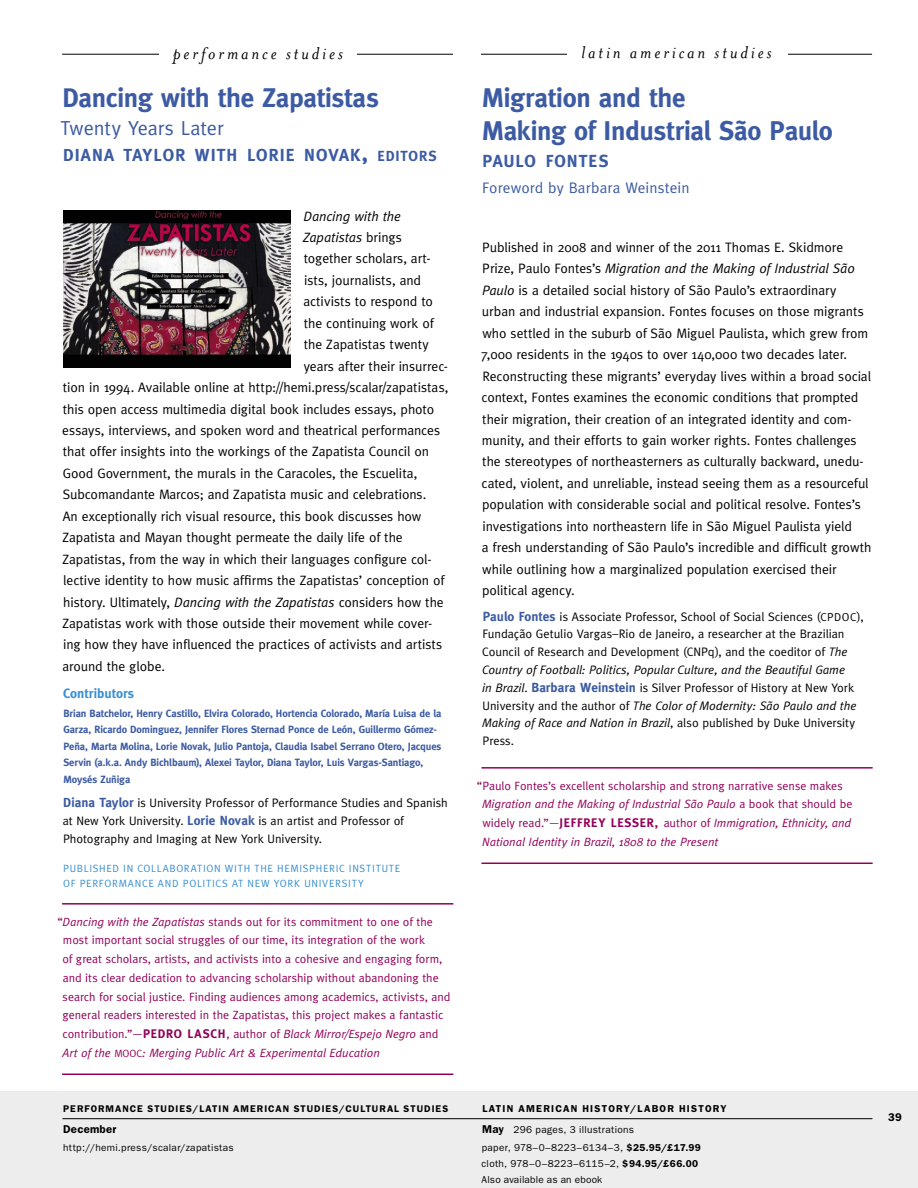
<style>
.page{position:relative;width:918px;height:1188px;background:#fff}
.page>*{position:absolute;margin:0;border:0;box-sizing:border-box;transform-origin:0 0}
.t1{font:700 27px/33px "Meta";letter-spacing:-.01em;color:#3c5ba3}
.t2{font:20.25px "Meta";color:#3c5ba3}
.t3{font:italic 19.5px "Mrs Eaves";letter-spacing:.15em;color:#000}
.t4{font:700 17.4px "Meta";letter-spacing:.06em;color:#3c5ba3}
.t5{font:15.3px "Meta";letter-spacing:.005em;color:#3c5ba3}
.t6{font:13.65px/21.5px "Meta";letter-spacing:-.005em;color:#000}
.t7{font:italic 13.65px "Meta";letter-spacing:-.005em;color:#000}
.t8{font:700 13.5px "Meta";color:#398fd1}
.t9{font:12.3px/17.7px "Meta";color:#000}
.t10{font:12px/18.8px "Meta";color:#92005a}
.t11{font:italic 12px/18.8px "Meta";letter-spacing:-.005em;color:#92005a}
.t12{font:600 11.4px "Franklin Gothic";letter-spacing:.02em;color:#000}
.t13{font:600 11.25px "Franklin Gothic";color:#000}
.t14{font:700 10.5px/16.5px "Meta";letter-spacing:-.01em;color:#3c5ba3}
.t15{font:10.5px/15px "Meta";letter-spacing:.065em;color:#398fd1}
.t16{font:10.05px/15.9px "Franklin Gothic";letter-spacing:.025em;color:#000}
.t17{font:600 10.05px/21.6px "Franklin Gothic";letter-spacing:.12em;color:#000}
.t18{font:600 9.75px "Franklin Gothic";letter-spacing:.105em;color:#000}
.s1{font-size:23.25px}
.s2{font-size:14.7px}
.s3{font-style:normal}
.s4{font-style:italic}
.s5{font-weight:700;font-size:13.2px;color:#3c5ba3}
.s6{font-weight:700;font-size:12.45px}
.s7{font-size:10.5px}
.s8{font-size:11.55px}
.s9{font-weight:700;font-style:normal;font-size:12.45px}
.s10{font-size:11.4px}
.s11{font-weight:400}
.s12{font-weight:600}
</style>
<div class="page">
<div style="left:0;top:1091px;width:14px;height:97px;background:#ededed"></div>
<div style="left:14px;top:1091px;width:904px;height:97px;background:#ededed"></div>
<hr style="left:62px;top:54px;width:810px;height:1px;background:#000">
<hr style="left:62px;top:1118px;width:810px;height:1px;background:#000">
<div style="left:567px;top:36px;width:221px;height:36px;background:#fff"></div>
<hr style="left:482px;top:767px;width:391px;height:2px;background:#92005a">
<hr style="left:482px;top:863px;width:391px;height:1px;background:#92005a">
<hr style="left:62px;top:903px;width:391px;height:2px;background:#92005a">
<hr style="left:62px;top:1074px;width:391px;height:1px;background:#92005a">
<img style="left:64px;top:210px;width:226px;height:158px">
<div style="left:159px;top:37px;width:197px;height:36px;background:#fff"></div>
<div style="left:453px;top:43px;width:28px;height:36px;background:#fff"></div>
<p class="t3" style="left:173px;top:43px;width:171px">performance studies</p>
<p class="t1" style="left:63px;top:81px;width:318px">Dancing with the Zapatistas</p>
<p class="t2" style="left:61px;top:117px;width:164px">Twenty Years Later</p>
<p class="t4" style="left:63px;top:145px;width:375px">DIANA TAYLOR WITH LORIE NOVAK<span class="s1">,</span> <span class="s2">EDITORS</span></p>
<p class="t7" style="left:304px;top:208px;width:99px">Dancing with the</p>
<p class="t7" style="left:303px;top:229px;width:100px">Zapatistas <span class="s3">brings</span></p>
<p class="t6" style="left:304px;top:248px;width:128px">together scholars, art-</p>
<p class="t6" style="left:304px;top:269px;width:119px">ists, journalists, and</p>
<p class="t6" style="left:303px;top:291px;width:131px">activists to respond to</p>
<p class="t6" style="left:304px;top:312px;width:131px">the continuing work of</p>
<p class="t6" style="left:304px;top:334px;width:127px">the Zapatistas twenty</p>
<p class="t6" style="left:304px;top:355px;width:146px">years after their insurrec-</p>
<p class="t6" style="left:63px;top:376px;width:387px">tion in 1994. Available online at http://hemi.press/scalar/zapatistas,</p>
<p class="t6" style="left:63px;top:398px;width:373px">this open access multimedia digital book includes essays, photo</p>
<p class="t6" style="left:62px;top:419px;width:379px">essays, interviews, and spoken word and theatrical performances</p>
<p class="t6" style="left:63px;top:441px;width:368px">that offer insights into the workings of the Zapatista Council on</p>
<p class="t6" style="left:63px;top:462px;width:356px">Good Government, the murals in the Caracoles, the Escuelita,</p>
<p class="t6" style="left:63px;top:484px;width:365px">Subcomandante Marcos; and Zapatista music and celebrations.</p>
<p class="t6" style="left:63px;top:505px;width:360px">An exceptionally rich visual resource, this book discusses how</p>
<p class="t6" style="left:62px;top:527px;width:342px">Zapatista and Mayan thought permeate the daily life of the</p>
<p class="t6" style="left:62px;top:548px;width:371px">Zapatistas, from the way in which their languages configure col-</p>
<p class="t6" style="left:63px;top:569px;width:383px">lective identity to how music affirms the Zapatistas’ conception of</p>
<p class="t6" style="left:63px;top:591px;width:382px">history. Ultimately, <span class="s4">Dancing with the Zapatistas</span> considers how the</p>
<p class="t6" style="left:62px;top:612px;width:371px">Zapatistas work with those outside their movement while cover-</p>
<p class="t6" style="left:63px;top:634px;width:381px">ing how they have influenced the practices of activists and artists</p>
<p class="t6" style="left:62px;top:655px;width:104px">around the globe.</p>
<p class="t8" style="left:63px;top:686px;width:73px">Contributors</p>
<p class="t14" style="left:63px;top:705px;width:380px">Brian Batchelor, Henry Castillo, Elvira Colorado, Hortencia Colorado, María Luisa de la Garza, Ricardo Dominguez, Jennifer Flores Sternad Ponce de León, Guillermo Gómez-Peña, Marta Molina, Lorie Novak, Julio Pantoja, Claudia Isabel Serrano Otero, Jacques Servin (a.k.a. Andy Bichlbaum), Alexei Taylor, Diana Taylor, Luis Vargas-Santiago, Moysés Zuñiga</p>
<p class="t9" style="left:63px;top:794px;width:387px"><span class="s5">Diana Taylor</span> is University Professor of Performance Studies and Spanish at New York University. <span class="s5">Lorie Novak</span> is an artist and Professor of<br>Photography and Imaging at New York University.</p>
<p class="t15" style="left:63px;top:861px;width:339px">PUBLISHED IN COLLABORATION WITH THE HEMISPHERIC INSTITUTE<br>OF PERFORMANCE AND POLITICS AT NEW YORK UNIVERSITY</p>
<p class="t10" style="left:63px;top:912px;width:389px;text-indent:-5px">“<span class="s4">Dancing with the Zapatistas</span> stands out for its commitment to one of the most important social struggles of our time, its integration of the work<br>of great scholars, artists, and activists into a cohesive and engaging form, and its clear dedication to advancing scholarship without abandoning the search for social justice. Finding audiences among academics, activists, and general readers interested in the Zapatistas, this project makes a fantastic contribution.”—<span class="s6">PEDRO LASCH</span>, author of <span class="s4">Black Mirror/Espejo Negro</span> and <span class="s4">Art of the</span> <span class="s7">MOOC</span><span class="s4">: Merging Public Art &amp; Experimental Education</span></p>
<p class="t18" style="left:63px;top:1103px;width:386px">PERFORMANCE STUDIES/LATIN AMERICAN STUDIES/CULTURAL STUDIES</p>
<p class="t12" style="left:63px;top:1123px;width:55px">December</p>
<p class="t16" style="left:63px;top:1140px;width:172px">http://hemi.press/scalar/zapatistas</p>
<p class="t3" style="left:582px;top:41px;width:191px">latin american studies</p>
<p class="t1" style="left:482px;top:81px;width:352px">Migration and the<br>Making of Industrial São Paulo</p>
<p class="t4" style="left:482px;top:151px;width:128px">PAULO FONTES</p>
<p class="t5" style="left:482px;top:179px;width:209px">Foreword by Barbara Weinstein</p>
<p class="t6" style="left:481px;top:236px;width:392px">Published in 2008 and winner of the 2011 Thomas E. Skidmore Prize, Paulo Fontes’s <span class="s4">Migration and the Making of Industrial São Paulo</span> is a detailed social history of São Paulo’s extraordinary urban and industrial expansion. Fontes focuses on those migrants who settled in the suburb of São Miguel Paulista, which grew from 7,000 residents in the 1940s to over 140,000 two decades later.<br>Reconstructing these migrants’ everyday lives within a broad social context, Fontes examines the economic conditions that prompted their migration, their creation of an integrated identity and com&shy;munity, and their efforts to gain worker rights. Fontes challenges the stereotypes of northeasterners as culturally backward, unedu&shy;cated, violent, and unreliable, instead seeing them as a resourceful population with considerable social and political resolve. Fontes’s investigations into northeastern life in São Miguel Paulista yield<br>a fresh understanding of São Paulo’s incredible and difficult growth while outlining how a marginalized population exercised their political agency.</p>
<p class="t9" style="left:482px;top:608px;width:383px"><span class="s5">Paulo Fontes</span> is Associate Professor, School of Social Sciences (<span class="s8">CPDOC</span>), Fundação Getulio Vargas–Rio de Janeiro, a researcher at the Brazilian Council of Research and Development (CNPq), and the coeditor of <span class="s4">The Country of Football: Politics, Popular Culture, and the Beautiful Game<br>in Brazil</span>. <span class="s5">Barbara Weinstein</span> is Silver Professor of History at New York University and the author of <span class="s4">The Color of Modernity: São Paulo and the Making of Race and Nation in Brazil</span>, also published by Duke University Press.</p>
<p class="t11" style="left:482px;top:776px;width:372px;text-indent:-5px"><span class="s3">“Paulo Fontes’s excellent scholarship and strong narrative sense makes </span>Migration and the Making of Industrial São Paulo <span class="s3">a book that should be widely read.”—</span><span class="s9">JEFFREY LESSER,</span> <span class="s3">author of</span> Immigration, Ethnicity, and National Identity in Brazil, 1808 to the Present</p>
<p class="t17" style="left:482px;top:1098px;width:246px">LATIN AMERICAN HISTORY/LABOR HISTORY<br><span class="s10">May</span> <span class="s11">296 pages, 3 illustrations</span></p>
<p class="t16" style="left:482px;top:1140px;width:221px">paper, 978–0–8223–6134–3, <span class="s12">$25.95/£17.99 </span>cloth, 978–0–8223–6115–2, <span class="s12">$94.95/£66.00<br></span>Also available as an ebook</p>
<p class="t13" style="left:888px;top:1110px;width:15px">39</p>
</div>
